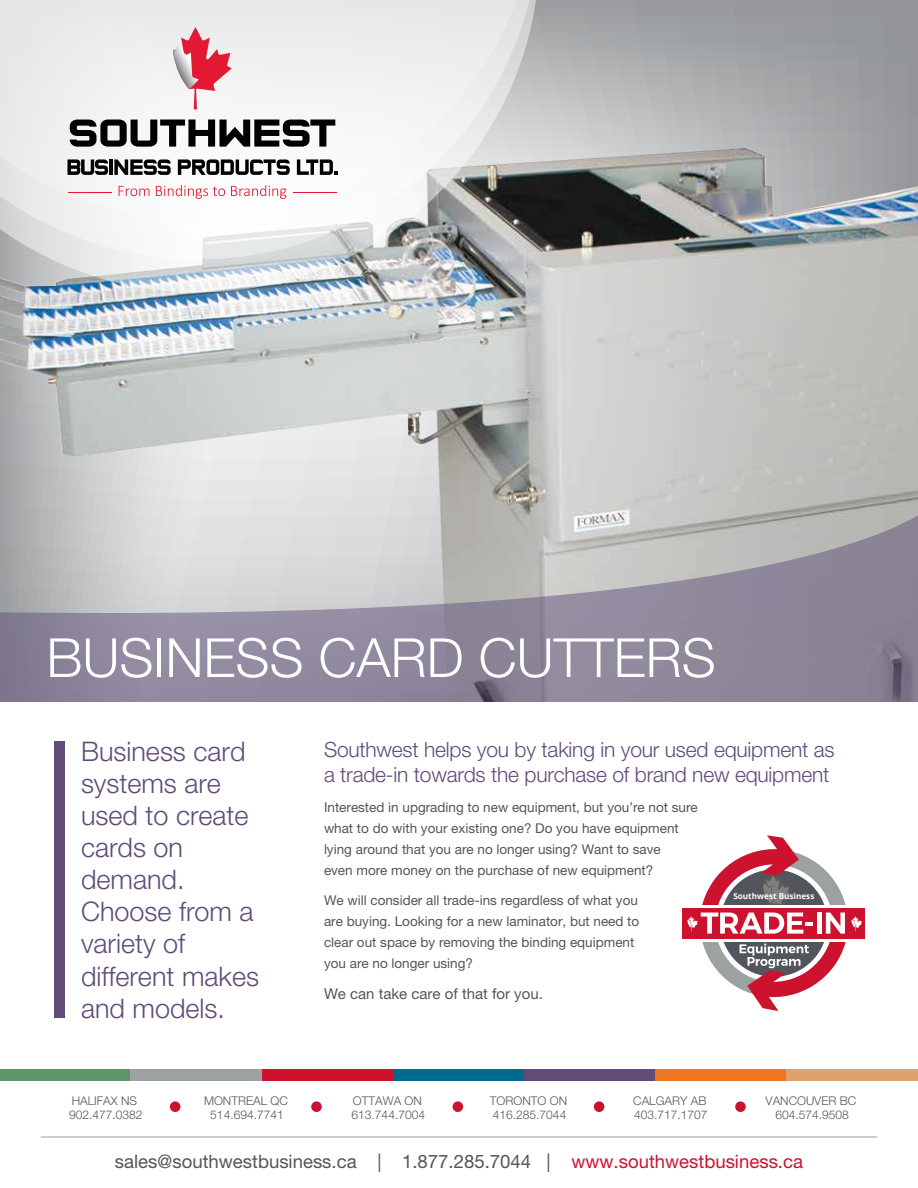
<style>
.page{position:relative;width:918px;height:1188px;background:#fff}
.page>*{position:absolute;margin:0;border:0;box-sizing:border-box;transform-origin:0 0}
.t1{font:300 54px "Helvetica Neue LT Pro";color:#fff}
.t2{font:300 27px/32.1px "Helvetica Neue LT Pro";color:#614b78}
.t3{font:300 21px/25.2px "Helvetica Neue LT Pro";letter-spacing:-.01em;color:#614b78}
.t4{font:18.6px "Helvetica Neue LT Pro";color:#52555b}
.t5{font:15px "Helvetica Neue LT Pro";color:#52555b}
.t6{font:13.5px/21px "Helvetica Neue LT Pro";color:#52555b}
.t7{font:300 12px/14.4px "Helvetica Neue LT Pro";color:#52555b}
.t8{font:700 8.1px "Open Sans";color:#fff}
.s1{color:#cd122d}
</style>
<div class="page">
<svg style="left:538px;top:0;width:380px;height:149px;background:#a6a8ab"></svg>
<div style="left:0;top:1069px;width:131px;height:12px;background:#619467"></div>
<div style="left:131px;top:1069px;width:131px;height:12px;background:#9ca1a2"></div>
<div style="left:262px;top:1069px;width:131px;height:12px;background:#cd122d"></div>
<div style="left:393px;top:1069px;width:131px;height:12px;background:#00698f"></div>
<div style="left:524px;top:1069px;width:132px;height:12px;background:#614b78"></div>
<div style="left:656px;top:1069px;width:131px;height:12px;background:#ee7623"></div>
<div style="left:787px;top:1069px;width:131px;height:12px;background:#dea36d"></div>
<div style="left:735px;top:1101px;width:11px;height:11px;background:#cd122d;border-radius:50%"></div>
<div style="left:594px;top:1101px;width:10px;height:11px;background:#cd122d;border-radius:50%"></div>
<div style="left:453px;top:1101px;width:10px;height:11px;background:#cd122d;border-radius:50%"></div>
<div style="left:311px;top:1101px;width:11px;height:11px;background:#cd122d;border-radius:50%"></div>
<div style="left:170px;top:1101px;width:10px;height:11px;background:#cd122d;border-radius:50%"></div>
<hr style="left:41px;top:1137px;width:836px;height:1px;background:#9ca1a2">
<div style="left:54px;top:742px;width:10px;height:276px;background:#614b78"></div>
<div style="left:683px;top:908px;width:182px;height:30px;background:#cd122d"></div>
<svg style="left:687px;top:835px;width:175px;height:176px"></svg>
<img style="left:0;top:149px;width:918px;height:358px">
<img style="left:0;top:0;width:538px;height:292px">
<svg style="left:0;top:0;width:533px;height:259px"></svg>
<svg style="left:0;top:0;width:522px;height:220px;fill:#eeeeef"></svg>
<svg style="left:173px;top:27px;width:59px;height:82px"></svg>
<svg style="left:119px;top:185px;width:167px;height:14px"></svg>
<hr style="left:68px;top:192px;width:44px;height:1px;background:#e31933">
<hr style="left:293px;top:192px;width:44px;height:1px;background:#e31933">
<svg style="left:68px;top:159px;width:40px;height:16px"></svg>
<hr style="left:109px;top:159px;width:4px;height:16px;background:#000">
<svg style="left:114px;top:159px;width:57px;height:16px"></svg>
<svg style="left:178px;top:159px;width:112px;height:16px"></svg>
<svg style="left:297px;top:159px;width:41px;height:16px"></svg>
<svg style="left:70px;top:120px;width:265px;height:27px"></svg>
<svg style="left:0;top:507px;width:918px;height:195px;background:#a6a3ae"></svg>
<h1 class="t1" style="left:46px;top:625px;width:671px">BUSINESS CARD CUTTERS</h1>
<h2 class="t2" style="left:81px;top:735px;width:180px">Business card systems are used to create cards on demand.<br>Choose from a variety of different makes and models.</h2>
<h3 class="t3" style="left:324px;top:736px;width:512px">Southwest helps you by taking in your used equipment as a trade-in towards the purchase of brand new equipment</h3>
<p class="t6" style="left:324px;top:796px;width:375px">Interested in upgrading to new equipment, but you’re not sure what to do with your existing one? Do you have equipment lying around that you are no longer using? Want to save<br>even more money on the purchase of new equipment?</p>
<p class="t6" style="left:324px;top:889px;width:317px">We will consider all trade-ins regardless of what you are buying. Looking for a new laminator, but need to clear out space by removing the binding equipment you are no longer using?</p>
<p class="t5" style="left:324px;top:985px;width:220px">We can take care of that for you.</p>
<p class="t8" style="left:733px;top:890px;width:83px">Southwest Business</p>
<p class="t7" style="left:69px;top:1093px;width:75px">HALIFAX NS<br>902.477.0382</p>
<p class="t7" style="left:204px;top:1093px;width:85px;text-align:center">MONTREAL QC<br>514.694.7741</p>
<p class="t7" style="left:352px;top:1093px;width:75px">OTTAWA ON<br>613.744.7004</p>
<p class="t7" style="left:490px;top:1093px;width:79px">TORONTO ON<br>416.285.7044</p>
<p class="t7" style="left:633px;top:1093px;width:76px">CALGARY AB<br>403.717.1707</p>
<p class="t7" style="left:766px;top:1093px;width:92px;text-align:center">VANCOUVER BC<br>604.574.9508</p>
<h3 class="t4" style="left:115px;top:1150px;width:690px">sales@southwestbusiness.ca | 1.877.285.7044 | <span class="s1">www.southwestbusiness.ca</span></h3>
</div>
